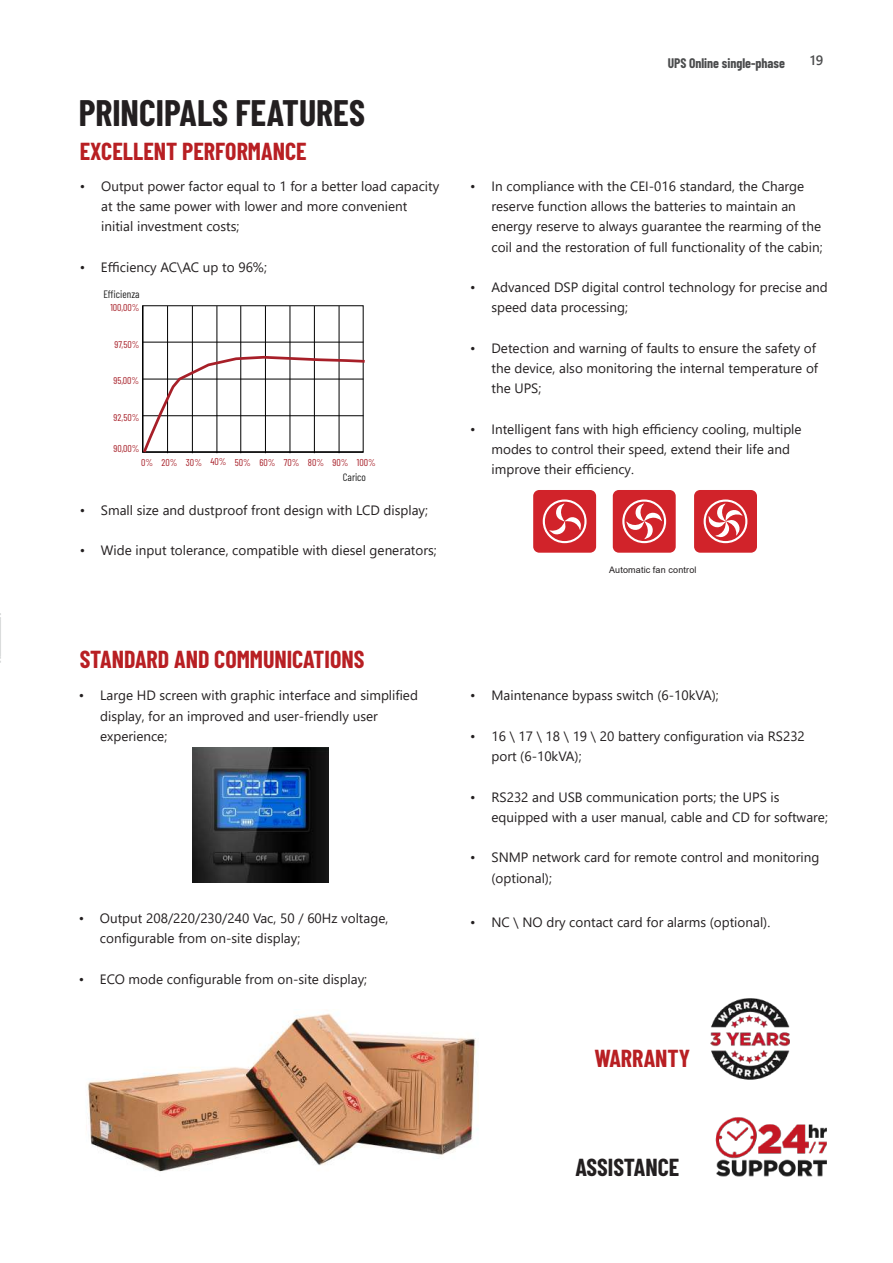
<style>
.page{position:relative;width:893px;height:1263px;background:#fff}
.page>*{position:absolute;margin:0;border:0;box-sizing:border-box;transform-origin:0 0}
.t1{font:700 36px "Barlow Condensed";color:#231f20}
.t2{font:700 24px "Barlow Condensed";color:#b81f23}
.t3{font:700 24px "Barlow Condensed";color:#231f20}
.t4{font:13.5px/20.2px "Segoe UI";color:#231f20}
.t5{font:700 13.5px "Barlow Condensed";color:#4b4c4d}
.t6{font:600 13.5px "Segoe UI";color:#4b4c4d}
.t7{font:10.65px "Barlow Condensed";letter-spacing:-.005em;color:#222}
.t8{font:9.9px "Barlow Condensed";color:#a71f28}
.t9{font:9px "Arial";letter-spacing:.02em;color:#231f20}
</style>
<div class="page">
<svg style="left:0;top:613px;width:1px;height:50px"></svg>
<img style="left:87px;top:1013px;width:391px;height:159px">
<img style="left:715px;top:1117px;width:112px;height:60px">
<img style="left:710px;top:998px;width:80px;height:82px">
<svg style="left:142px;top:305px;width:223px;height:149px"></svg>
<svg style="left:694px;top:490px;width:63px;height:63px"></svg>
<svg style="left:613px;top:490px;width:63px;height:63px"></svg>
<svg style="left:533px;top:490px;width:63px;height:63px"></svg>
<img style="left:192px;top:747px;width:137px;height:135px">
<h1 class="t1" style="left:79px;top:88px;width:288px">PRINCIPALS FEATURES</h1>
<h2 class="t2" style="left:80px;top:134px;width:228px">EXCELLENT PERFORMANCE</h2>
<p class="t4" style="left:101px;top:175px;width:340px;text-indent:-21px">• Output power factor equal to 1 for a better load capacity at the same power with lower and more convenient initial investment costs;</p>
<p class="t4" style="left:80px;top:256px;width:189px">• Efficiency AC\AC up to 96%;</p>
<p class="t7" style="left:103px;top:288px;width:38px">Efficienza</p>
<p class="t8" style="left:110px;top:302px;width:31px">100,00%</p>
<p class="t8" style="left:115px;top:339px;width:26px">97,50%</p>
<p class="t8" style="left:113px;top:375px;width:27px">95,00%</p>
<p class="t8" style="left:114px;top:412px;width:27px">92,50%</p>
<p class="t8" style="left:113px;top:443px;width:28px">90,00%</p>
<p class="t8" style="left:141px;top:457px;width:236px">0% 20% 30% 40% 50% 60% 70% 80% 90% 100%</p>
<p class="t7" style="left:343px;top:471px;width:25px">Carico</p>
<p class="t4" style="left:80px;top:499px;width:350px">• Small size and dustproof front design with LCD display;</p>
<p class="t4" style="left:80px;top:539px;width:359px">• Wide input tolerance, compatible with diesel generators;</p>
<h2 class="t2" style="left:80px;top:642px;width:286px">STANDARD AND COMMUNICATIONS</h2>
<p class="t4" style="left:100px;top:684px;width:319px;text-indent:-21px">• Large HD screen with graphic interface and simplified display, for an improved and user-friendly user experience;</p>
<p class="t4" style="left:100px;top:907px;width:290px;text-indent:-21px">• Output 208/220/230/240 Vac, 50 / 60Hz voltage, configurable from on-site display;</p>
<p class="t4" style="left:79px;top:968px;width:290px">• ECO mode configurable from on-site display;</p>
<p class="t5" style="left:668px;top:53px;width:119px">UPS Online single-phase</p>
<p class="t6" style="left:810px;top:48px;width:14px">19</p>
<p class="t4" style="left:491px;top:175px;width:333px;text-indent:-21px">• In compliance with the CEI-016 standard, the Charge reserve function allows the batteries to maintain an energy reserve to always guarantee the rearming of the coil and the restoration of full functionality of the cabin;</p>
<p class="t4" style="left:491px;top:276px;width:338px;text-indent:-21px">• Advanced DSP digital control technology for precise and speed data processing;</p>
<p class="t4" style="left:491px;top:337px;width:328px;text-indent:-21px">• Detection and warning of faults to ensure the safety of the device, also monitoring the internal temperature of the UPS;</p>
<p class="t4" style="left:491px;top:418px;width:312px;text-indent:-21px">• Intelligent fans with high efficiency cooling, multiple modes to control their speed, extend their life and improve their efficiency.</p>
<p class="t9" style="left:609px;top:564px;width:89px">Automatic fan control</p>
<p class="t4" style="left:470px;top:684px;width:250px">• Maintenance bypass switch (6-10kVA);</p>
<p class="t4" style="left:491px;top:725px;width:315px;text-indent:-21px">• 16 \ 17 \ 18 \ 19 \ 20 battery configuration via RS232 port (6-10kVA);</p>
<p class="t4" style="left:491px;top:785px;width:338px;text-indent:-21px">• RS232 and USB communication ports; the UPS is equipped with a user manual, cable and CD for software;</p>
<p class="t4" style="left:491px;top:846px;width:329px;text-indent:-21px">• SNMP network card for remote control and monitoring (optional);</p>
<p class="t4" style="left:470px;top:911px;width:302px">• NC \ NO dry contact card for alarms (optional).</p>
<h2 class="t2" style="left:595px;top:1042px;width:97px">WARRANTY</h2>
<h2 class="t3" style="left:576px;top:1150px;width:105px">ASSISTANCE</h2>
</div>
